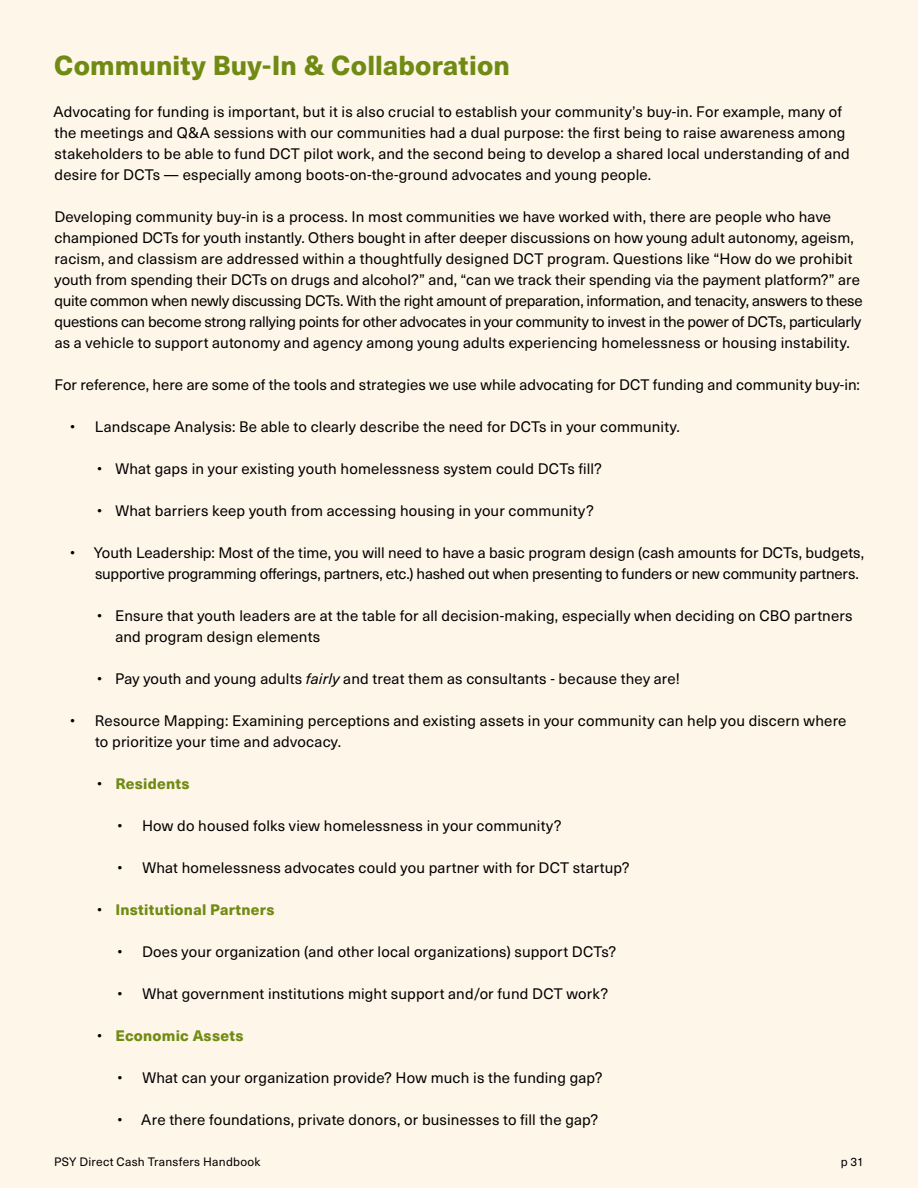
<style>
.page{position:relative;width:918px;height:1188px;background:#fff6ea}
.page>*{position:absolute;margin:0;border:0;box-sizing:border-box;transform-origin:0 0}
.t1{font:800 27px "Neue Haas Unica W1 G";letter-spacing:.005em;color:#708b13}
.t2{font:15px/21px "Neue Haas Unica W1 G";letter-spacing:.01em;color:#000}
.t3{font:800 15px "Neue Haas Unica W1 G";letter-spacing:.015em;color:#708b13}
.t4{font:12px "Neue Haas Unica W1 G";letter-spacing:.02em;color:#000}
.s1{font-style:italic}
.s2{font-weight:400;color:#000}
</style>
<div class="page">
<h1 class="t1" style="left:54px;top:44px;width:457px">Community Buy-In &amp; Collaboration</h1>
<p class="t2" style="left:54px;top:100px;width:798px">Advocating for funding is important, but it is also crucial to establish your community’s buy-in. For example, many of the meetings and Q&amp;A sessions with our communities had a dual purpose: the first being to raise awareness among stakeholders to be able to fund DCT pilot work, and the second being to develop a shared local understanding of and desire for DCTs — especially among boots-on-the-ground advocates and young people.</p>
<p class="t2" style="left:54px;top:205px;width:810px">Developing community buy-in is a process. In most communities we have worked with, there are people who have championed DCTs for youth instantly. Others bought in after deeper discussions on how young adult autonomy, ageism, racism, and classism are addressed within a thoughtfully designed DCT program. Questions like “How do we prohibit youth from spending their DCTs on drugs and alcohol?” and, “can we track their spending via the payment platform?” are quite common when newly discussing DCTs. With the right amount of preparation, information, and tenacity, answers to these questions can become strong rallying points for other advocates in your community to invest in the power of DCTs, particularly as a vehicle to support autonomy and agency among young adults experiencing homelessness or housing instability.</p>
<p class="t2" style="left:54px;top:373px;width:807px">For reference, here are some of the tools and strategies we use while advocating for DCT funding and community buy-in:</p>
<p class="t2" style="left:70px;top:415px;width:611px">• Landscape Analysis: Be able to clearly describe the need for DCTs in your community.</p>
<p class="t2" style="left:97px;top:457px;width:506px">• What gaps in your existing youth homelessness system could DCTs fill?</p>
<p class="t2" style="left:97px;top:499px;width:498px">• What barriers keep youth from accessing housing in your community?</p>
<p class="t2" style="left:95px;top:541px;width:771px;text-indent:-25px">• Youth Leadership: Most of the time, you will need to have a basic program design (cash amounts for DCTs, budgets, supportive programming offerings, partners, etc.) hashed out when presenting to funders or new community partners.</p>
<p class="t2" style="left:115px;top:604px;width:739px;text-indent:-18px">• Ensure that youth leaders are at the table for all decision-making, especially when deciding on CBO partners and program design elements</p>
<p class="t2" style="left:97px;top:667px;width:584px">• Pay youth and young adults <span class="s1">fairly</span> and treat them as consultants - because they are!</p>
<p class="t2" style="left:95px;top:709px;width:753px;text-indent:-25px">• Resource Mapping: Examining perceptions and existing assets in your community can help you discern where to prioritize your time and advocacy.</p>
<p class="t3" style="left:97px;top:772px;width:94px"><span class="s2">•</span> Residents</p>
<p class="t2" style="left:117px;top:814px;width:446px">• How do housed folks view homelessness in your community?</p>
<p class="t2" style="left:117px;top:856px;width:514px">• What homelessness advocates could you partner with for DCT startup?</p>
<p class="t3" style="left:97px;top:898px;width:179px"><span class="s2">•</span> Institutional Partners</p>
<p class="t2" style="left:117px;top:940px;width:500px">• Does your organization (and other local organizations) support DCTs?</p>
<p class="t2" style="left:117px;top:982px;width:492px">• What government institutions might support and/or fund DCT work?</p>
<p class="t3" style="left:97px;top:1024px;width:148px"><span class="s2">•</span> Economic Assets</p>
<p class="t2" style="left:117px;top:1066px;width:487px">• What can your organization provide? How much is the funding gap?</p>
<p class="t2" style="left:117px;top:1108px;width:482px">• Are there foundations, private donors, or businesses to fill the gap?</p>
<p class="t4" style="left:54px;top:1153px;width:208px">PSY Direct Cash Transfers Handbook</p>
<p class="t4" style="left:841px;top:1153px;width:25px">p 31</p>
</div>
